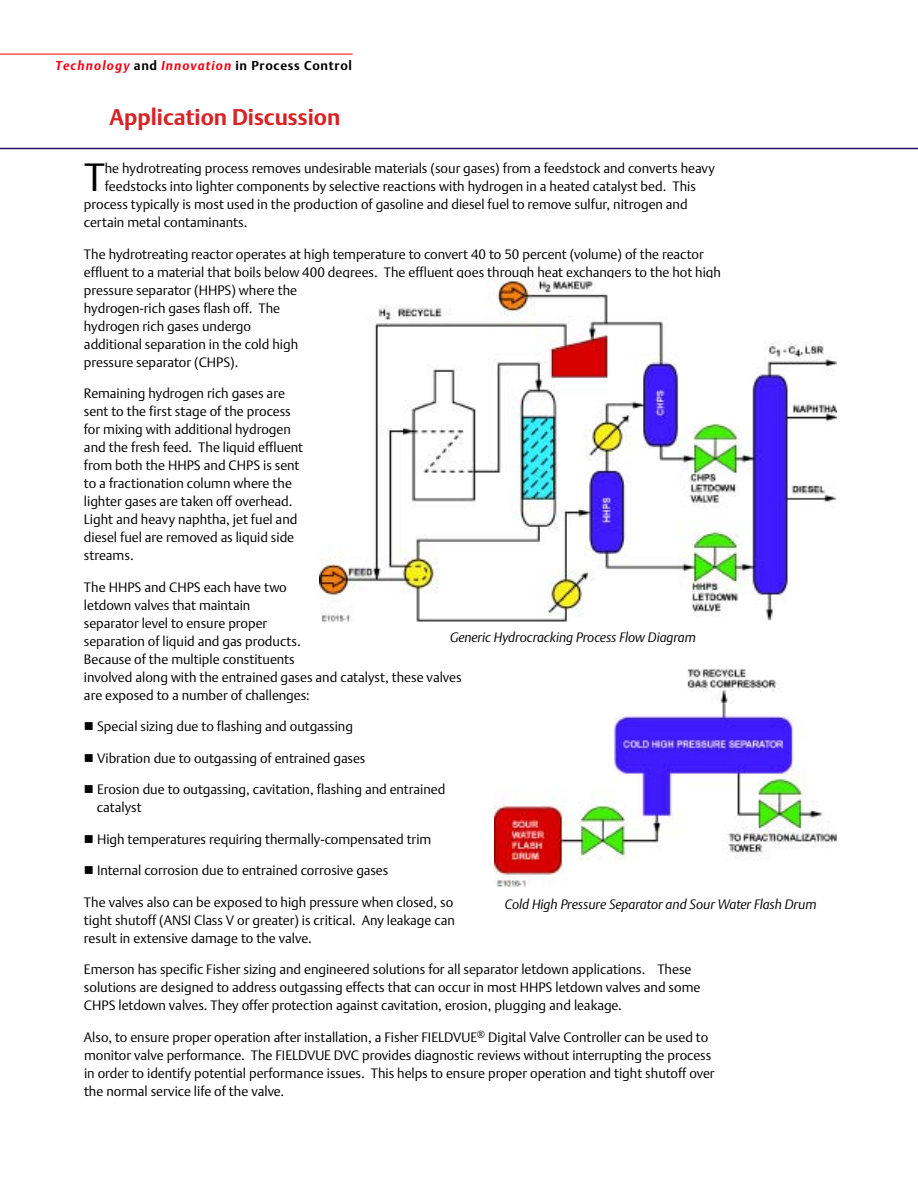
<style>
.page{position:relative;width:918px;height:1188px;background:#fff}
.page>*{position:absolute;margin:0;border:0;box-sizing:border-box;transform-origin:0 0}
.t1{font:39px "DTL Argo T Light";color:#000}
.t2{font:700 22.5px "DTL Argo T";color:#d72326}
.t3{font:13.5px/18px "DTL Argo T Light";color:#000}
.t4{font:italic 13.5px "DTL Argo T Light";letter-spacing:-.005em;color:#000}
.t5{font:italic 700 12.75px "DTL Argo T";letter-spacing:.09em;color:#f50010}
.s1{font-style:normal;color:#000}
</style>
<div class="page">
<hr style="left:0;top:148px;width:918px;height:1px;background:#271068">
<hr style="left:0;top:54px;width:353px;height:1px;background:#f50010">
<img style="left:320px;top:280px;width:517px;height:343px">
<img style="left:495px;top:669px;width:342px;height:218px">
<p class="t5" style="left:56px;top:60px;width:298px">Technology <span class="s1">and</span> Innovation <span class="s1">in Process Control</span></p>
<h2 class="t2" style="left:110px;top:108px;width:232px">Application Discussion</h2>
<h1 class="t1" style="left:84px;top:161px;width:22px">T</h1>
<p class="t3" style="left:105px;top:160px;width:612px">he hydrotreating process removes undesirable materials (sour gases) from a feedstock and converts heavy</p>
<p class="t3" style="left:105px;top:178px;width:593px">feedstocks into lighter components by selective reactions with hydrogen in a heated catalyst bed. This</p>
<p class="t3" style="left:84px;top:196px;width:605px">process typically is most used in the production of gasoline and diesel fuel to remove sulfur, nitrogen and</p>
<p class="t3" style="left:84px;top:214px;width:165px">certain metal contaminants.</p>
<p class="t3" style="left:84px;top:246px;width:639px">The hydrotreating reactor operates at high temperature to convert 40 to 50 percent (volume) of the reactor effluent to a material that boils below 400 degrees. The effluent goes through heat exchangers to the hot high pressure separator (HHPS) where the<br>hydrogen-rich gases flash off. The<br>hydrogen rich gases undergo<br>additional separation in the cold high<br>pressure separator (CHPS).</p>
<p class="t3" style="left:84px;top:385px;width:221px">Remaining hydrogen rich gases are sent to the first stage of the process for mixing with additional hydrogen and the fresh feed. The liquid effluent from both the HHPS and CHPS is sent to a fractionation column where the lighter gases are taken off overhead.<br>Light and heavy naphtha, jet fuel and diesel fuel are removed as liquid side streams.</p>
<p class="t3" style="left:84px;top:579px;width:379px">The HHPS and CHPS each have two<br>letdown valves that maintain<br>separator level to ensure proper<br>separation of liquid and gas products.<br>Because of the multiple constituents<br>involved along with the entrained gases and catalyst, these valves are exposed to a number of challenges:</p>
<p class="t3" style="left:84px;top:718px;width:271px">■ Special sizing due to flashing and outgassing</p>
<p class="t3" style="left:84px;top:750px;width:283px">■ Vibration due to outgassing of entrained gases</p>
<p class="t3" style="left:97px;top:781px;width:350px;text-indent:-13px">■ Erosion due to outgassing, cavitation, flashing and entrained catalyst</p>
<p class="t3" style="left:84px;top:831px;width:349px">■ High temperatures requiring thermally-compensated trim</p>
<p class="t3" style="left:84px;top:862px;width:306px">■ Internal corrosion due to entrained corrosive gases</p>
<p class="t3" style="left:84px;top:894px;width:373px">The valves also can be exposed to high pressure when closed, so tight shutoff (ANSI Class V or greater) is critical. Any leakage can result in extensive damage to the valve.</p>
<p class="t3" style="left:84px;top:961px;width:618px">Emerson has specific Fisher sizing and engineered solutions for all separator letdown applications. These solutions are designed to address outgassing effects that can occur in most HHPS letdown valves and some<br>CHPS letdown valves. They offer protection against cavitation, erosion, plugging and leakage.</p>
<p class="t3" style="left:84px;top:1029px;width:632px">Also, to ensure proper operation after installation, a Fisher FIELDVUE<sup>®</sup> Digital Valve Controller can be used to monitor valve performance. The FIELDVUE DVC provides diagnostic reviews without interrupting the process in order to identify potential performance issues. This helps to ensure proper operation and tight shutoff over the normal service life of the valve.</p>
<p class="t4" style="left:450px;top:632px;width:247px">Generic Hydrocracking Process Flow Diagram</p>
<p class="t4" style="left:505px;top:898px;width:313px">Cold High Pressure Separator and Sour Water Flash Drum</p>
</div>
